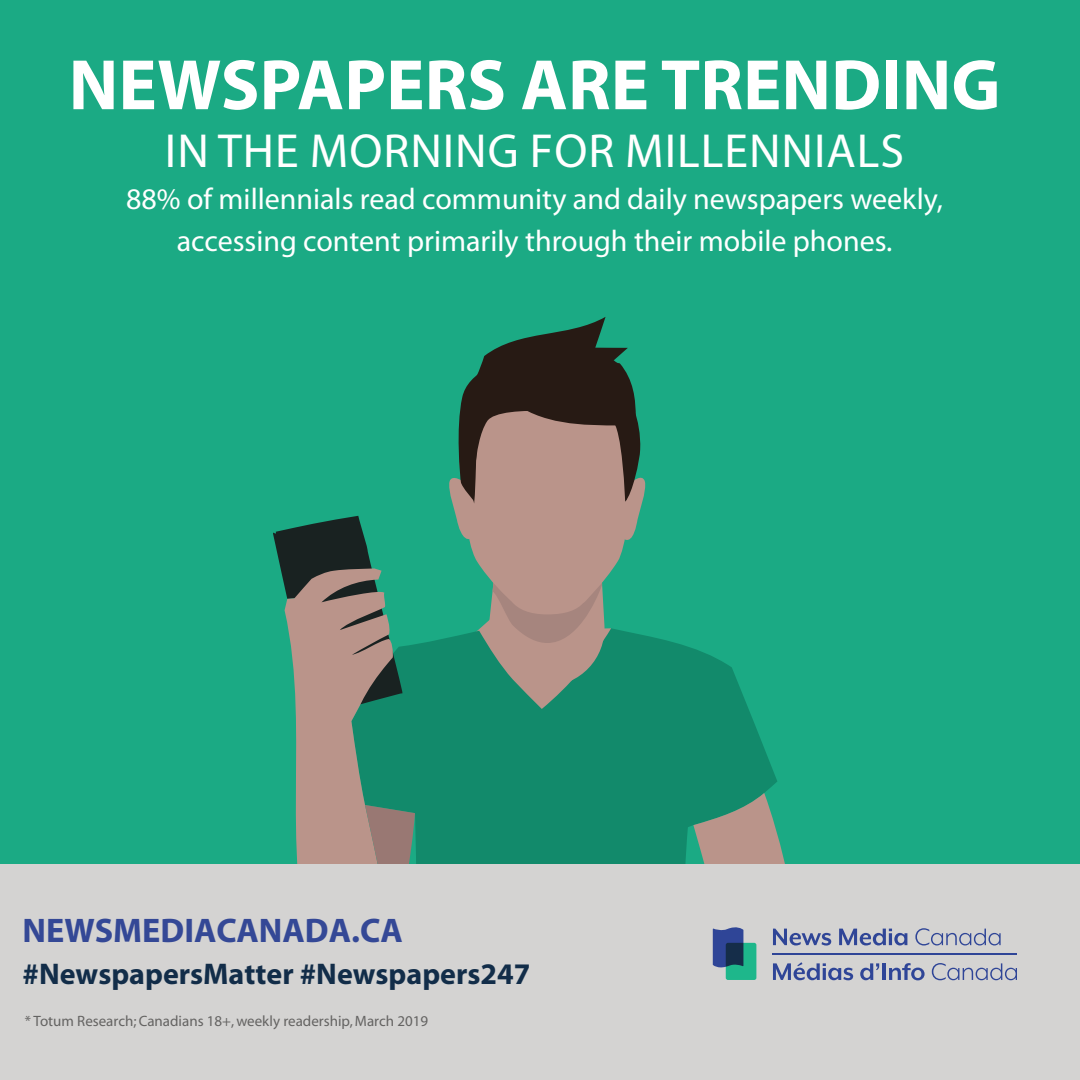
<style>
.page{position:relative;width:1080px;height:1080px;background:#1baa84}
.page>*{position:absolute;margin:0;border:0;box-sizing:border-box;transform-origin:0 0}
.t1{font:700 72px "Myriad Pro";color:#fff}
.t2{font:48px "Myriad Pro";letter-spacing:.02em;color:#fff}
.t3{font:700 34.2px "Myriad";color:#344896}
.t4{font:30px/42px "Myriad Pro";color:#fff;text-align:center}
.t5{font:700 30px "Myriad";color:#122d49}
.t6{font:15px "Myriad";color:#646362}
</style>
<div class="page">
<svg style="left:395px;top:636px;width:382px;height:229px;fill:#128a6b"></svg>
<svg style="left:273px;top:516px;width:131px;height:209px"></svg>
<svg style="left:447px;top:317px;width:200px;height:433px"></svg>
<svg style="left:273px;top:568px;width:122px;height:297px;fill:#ba948a"></svg>
<svg style="left:365px;top:805px;width:50px;height:60px"></svg>
<div style="left:0;top:865px;width:1080px;height:215px;background:#d4d3d2"></div>
<svg style="left:651px;top:793px;width:366px;height:188px"></svg>
<h1 class="t1" style="left:69px;top:45px;width:933px">NEWSPAPERS ARE TRENDING</h1>
<h2 class="t2" style="left:165px;top:125px;width:741px">IN THE MORNING FOR MILLENNIALS</h2>
<p class="t4" style="left:126px;top:178px;width:818px">88% of millennials read community and daily newspapers weekly, accessing content primarily through their mobile phones.</p>
<p class="t3" style="left:23px;top:913px;width:382px">NEWSMEDIACANADA.CA</p>
<p class="t5" style="left:23px;top:959px;width:509px">#NewspapersMatter #Newspapers247</p>
<p class="t6" style="left:25px;top:1014px;width:405px">* Totum Research; Canadians 18+, weekly readership, March 2019</p>
</div>
